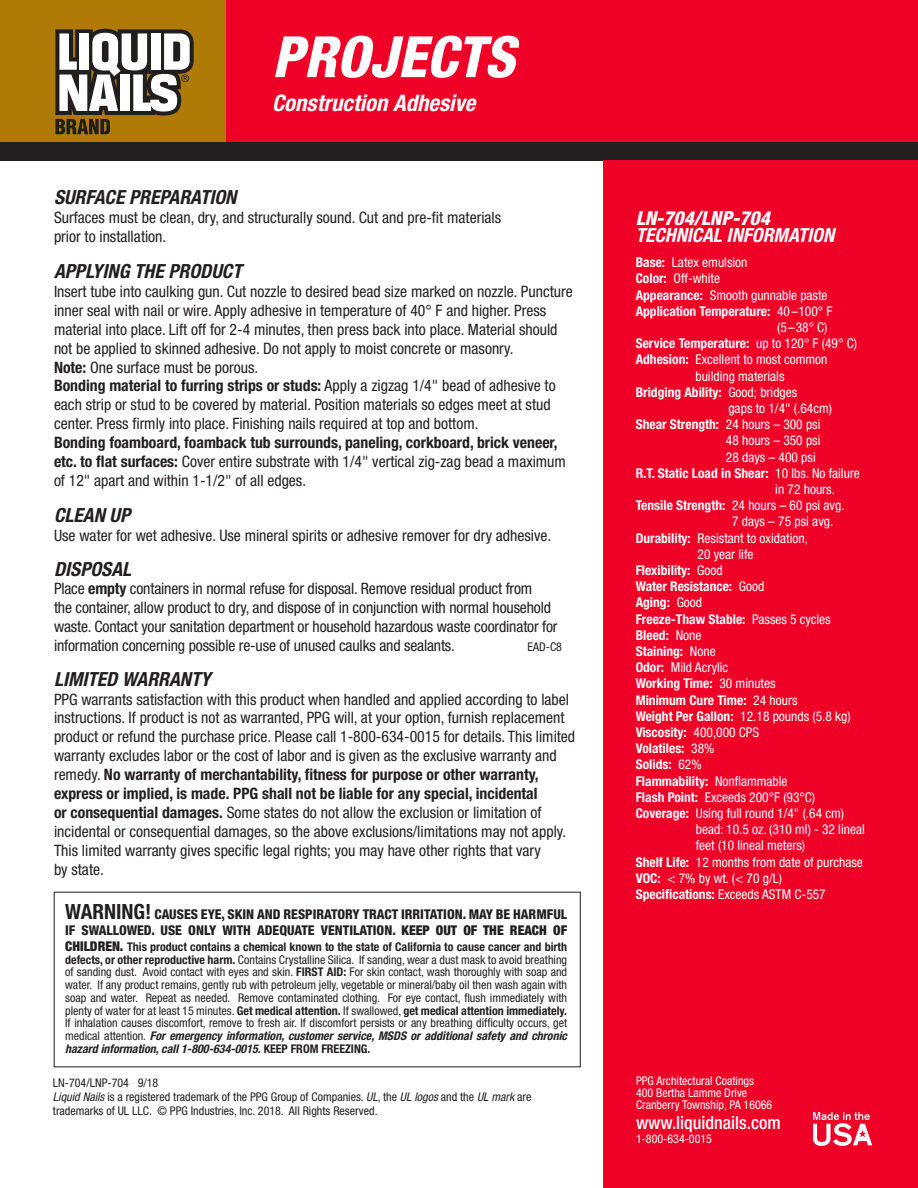
<style>
.page{position:relative;width:918px;height:1188px;background:#fff}
.page>*{position:absolute;margin:0;border:0;box-sizing:border-box;transform-origin:0 0}
.t1{font:italic 800 condensed 57px "Helvetica Neue";color:#fff}
.t2{font:italic 700 condensed 22.8px "Helvetica Neue";color:#fff}
.Paragraph_Header{font:italic 700 condensed 19.5px "Helvetica Neue";color:#231f20}
.Paragraph_Header-2{font:italic 700 condensed 19.5px "Helvetica Neue";color:#fff}
.Tech_Info_Head{font:italic 800 condensed 19.5px "Helvetica Neue";color:#fff}
.t3{font:500 condensed 18px "Helvetica Neue";color:#fff}
.t4{font:condensed 15.75px/18.9px "Helvetica Neue";color:#231f20}
.Tech_Info_Copy{font:condensed 13.5px/16.2px "Helvetica Neue";color:#fff}
.Tech_Info_Copy-2{font:700 condensed 13.5px/16.2px "Helvetica Neue";color:#fff}
.t5{font:800 condensed 13.5px/15.8px "Helvetica Neue LT Std";color:#231f20}
.t6{font:condensed 12px/12.8px "Helvetica Neue LT Std";color:#231f20;text-align:justify}
.t7{font:condensed 12px/14.4px "Helvetica Neue";color:#231f20}
.t8{font:condensed 12px "Helvetica Neue";color:#fff}
.s1{font-weight:700}
.s2{font-family:"Helvetica Neue";font-weight:700;font-size:21px}
.s3{font-family:"Helvetica Neue";font-weight:900}
.s4{font-family:"Helvetica Neue";font-weight:900;font-size:13.5px}
.s5{font-family:"Helvetica Neue";font-weight:700}
.s6{font-family:"Helvetica Neue";font-weight:700;font-style:italic}
.s7{font-style:italic}
.s8{font-weight:400}
</style>
<div class="page">
<div style="left:0;top:118px;width:918px;height:42px;background:#231f20"></div>
<div style="left:0;top:0;width:918px;height:142px;background:#b07a07"></div>
<div style="left:603px;top:160px;width:315px;height:1028px;background:#ef0027"></div>
<div style="left:226px;top:0;width:692px;height:142px;background:#ef0027"></div>
<svg style="left:55px;top:29px;width:139px;height:105px"></svg>
<svg style="left:813px;top:1112px;width:59px;height:34px"></svg>
<p class="t1" style="left:272px;top:22px;width:244px">PROJECTS</p>
<p class="t2" style="left:272px;top:89px;width:205px">Construction Adhesive</p>
<p class="Paragraph_Header" style="left:54px;top:185px;width:184px">SURFACE PREPARATION</p>
<p class="t4" style="left:54px;top:208px;width:449px">Surfaces must be clean, dry, and structurally sound. Cut and pre-fit materials prior to installation.</p>
<p class="Paragraph_Header" style="left:54px;top:259px;width:189px">APPLYING THE PRODUCT</p>
<p class="t4" style="left:54px;top:282px;width:520px">Insert tube into caulking gun. Cut nozzle to desired bead size marked on nozzle. Puncture</p>
<p class="t4" style="left:54px;top:301px;width:505px">inner seal with nail or wire. Apply adhesive in temperature of 40° F and higher. Press material into place. Lift off for 2-4 minutes, then press back into place. Material should not be applied to skinned adhesive. Do not apply to moist concrete or masonry.</p>
<p class="t4" style="left:54px;top:357px;width:206px"><span class="s1">Note:</span> One surface must be porous.</p>
<p class="t4" style="left:54px;top:376px;width:503px"><span class="s1">Bonding material to furring strips or studs:</span> Apply a zigzag 1/4" bead of adhesive to each strip or stud to be covered by material. Position materials so edges meet at stud center. Press firmly into place. Finishing nails required at top and bottom.</p>
<p class="t4" style="left:54px;top:433px;width:513px"><span class="s1">Bonding foamboard, foamback tub surrounds, paneling, corkboard, brick veneer, etc. to flat surfaces:</span> Cover entire substrate with 1/4" vertical zig-zag bead a maximum of 12" apart and within 1-1/2" of all edges.</p>
<p class="Paragraph_Header" style="left:54px;top:503px;width:78px">CLEAN UP</p>
<p class="t4" style="left:54px;top:526px;width:499px">Use water for wet adhesive. Use mineral spirits or adhesive remover for dry adhesive.</p>
<p class="Paragraph_Header" style="left:54px;top:557px;width:79px">DISPOSAL</p>
<p class="t4" style="left:54px;top:579px;width:505px">Place <span class="s1">empty</span> containers in normal refuse for disposal. Remove residual product from<br>the container, allow product to dry, and dispose of in conjunction with normal household waste. Contact your sanitation department or household hazardous waste coordinator for information concerning possible re-use of unused caulks and sealants.</p>
<p class="t7" style="left:528px;top:640px;width:36px">EAD-C8</p>
<p class="Paragraph_Header" style="left:54px;top:667px;width:158px">LIMITED WARRANTY</p>
<p class="t4" style="left:54px;top:689px;width:523px">PPG warrants satisfaction with this product when handled and applied according to label instructions. If product is not as warranted, PPG will, at your option, furnish replacement product or refund the purchase price. Please call 1-800-634-0015 for details. This limited warranty excludes labor or the cost of labor and is given as the exclusive warranty and remedy. <span class="s1">No warranty of merchantability, fitness for purpose or other warranty, express or implied, is made. PPG shall not be liable for any special, incidental<br>or consequential damages.</span> Some states do not allow the exclusion or limitation of incidental or consequential damages, so the above exclusions/limitations may not apply.<br>This limited warranty gives specific legal rights; you may have other rights that vary<br>by state.</p>
<p class="t5" style="left:65px;top:907px;width:504px"><span class="s2">WARNING!</span> CAUSES EYE, SKIN AND RESPIRATORY TRACT IRRITATION. MAY BE HARMFUL<br>IF SWALLOWED. USE ONLY WITH ADEQUATE VENTILATION. <span class="s3">KEEP OUT OF THE REACH OF</span></p>
<p class="t6" style="left:65px;top:940px;width:504px"><span class="s4">CHILDREN.</span> <span class="s5">This product contains a chemical known to the state of California to cause cancer and birth defects, or other reproductive harm.</span> Contains Crystalline Silica. If sanding, wear a dust mask to avoid breathing of sanding dust. Avoid contact with eyes and skin. <span class="s5">FIRST AID:</span> For skin contact, wash thoroughly with soap and water. If any product remains, gently rub with petroleum jelly, vegetable or mineral/baby oil then wash again with soap and water. Repeat as needed. Remove contaminated clothing. For eye contact, flush immediately with plenty of water for at least 15 minutes. <span class="s5">Get medical attention.</span> If swallowed, <span class="s5">get medical attention immediately.<br></span>If inhalation causes discomfort, remove to fresh air. If discomfort persists or any breathing difficulty occurs, get medical attention. <span class="s6">For emergency information, customer service, MSDS or additional safety and chronic hazard information, call 1-800-634-0015.</span> <span class="s5">KEEP FROM FREEZING.</span></p>
<p class="t7" style="left:53px;top:1075px;width:480px">LN-704/LNP-704 9/18<br><span class="s7">Liquid Nails</span> is a registered trademark of the PPG Group of Companies. <span class="s7">UL</span>, the <span class="s7">UL logos</span> and the <span class="s7">UL mark</span> are trademarks of UL LLC. © PPG Industries, Inc. 2018. All Rights Reserved.</p>
<p class="Tech_Info_Head" style="left:636px;top:206px;width:136px">LN-704/LNP-704</p>
<p class="Paragraph_Header-2" style="left:636px;top:224px;width:200px">TECHNICAL INFORMATION</p>
<p class="Tech_Info_Copy" style="left:636px;top:254px;width:113px"><span class="s1">Base:</span> Latex emulsion</p>
<p class="Tech_Info_Copy" style="left:636px;top:270px;width:86px"><span class="s1">Color:</span> Off-white</p>
<p class="Tech_Info_Copy" style="left:636px;top:287px;width:193px"><span class="s1">Appearance:</span> Smooth gunnable paste</p>
<p class="Tech_Info_Copy-2" style="left:777px;top:303px;width:57px;text-indent:-141px">Application Temperature: <span class="s8">40 –100° F (5–38° C)</span></p>
<p class="Tech_Info_Copy-2" style="left:636px;top:335px;width:223px">Service Temperature: <span class="s8">up to 120° F (49° C)</span></p>
<p class="Tech_Info_Copy" style="left:695px;top:351px;width:134px;text-indent:-60px"><span class="s1">Adhesion:</span> Excellent to most common building materials</p>
<p class="Tech_Info_Copy" style="left:728px;top:384px;width:105px;text-indent:-93px"><span class="s1">Bridging Ability:</span> Good; bridges<br>gaps to 1/4" (.64cm)</p>
<p class="Tech_Info_Copy" style="left:726px;top:416px;width:96px;text-align:justify;text-indent:-90px"><span class="s1">Shear Strength:</span> 24 hours – 300 psi 48 hours – 350 psi 28 days – 400 psi</p>
<p class="Tech_Info_Copy" style="left:775px;top:465px;width:86px;text-indent:-140px"><span class="s1">R.T. Static Load in Shear:</span> 10 lbs. No failure in 72 hours.</p>
<p class="Tech_Info_Copy" style="left:732px;top:497px;width:114px;text-indent:-96px"><span class="s1">Tensile Strength:</span> 24 hours – 60 psi avg.<br>7 days – 75 psi avg.</p>
<p class="Tech_Info_Copy" style="left:636px;top:530px;width:174px;text-align:center"><span class="s1">Durability:</span> Resistant to oxidation,<br>20 year life</p>
<p class="Tech_Info_Copy-2" style="left:636px;top:562px;width:89px">Flexibility: <span class="s8">Good</span></p>
<p class="Tech_Info_Copy-2" style="left:636px;top:578px;width:130px">Water Resistance: <span class="s8">Good</span></p>
<p class="Tech_Info_Copy-2" style="left:636px;top:594px;width:68px">Aging: <span class="s8">Good</span></p>
<p class="Tech_Info_Copy-2" style="left:636px;top:610px;width:196px">Freeze-Thaw Stable: <span class="s8">Passes 5 cycles</span></p>
<p class="Tech_Info_Copy-2" style="left:636px;top:627px;width:67px">Bleed: <span class="s8">None</span></p>
<p class="Tech_Info_Copy-2" style="left:636px;top:643px;width:81px">Staining: <span class="s8">None</span></p>
<p class="Tech_Info_Copy" style="left:636px;top:659px;width:94px"><span class="s1">Odor:</span> Mild Acrylic</p>
<p class="Tech_Info_Copy-2" style="left:636px;top:675px;width:141px">Working Time: <span class="s8">30 minutes</span></p>
<p class="Tech_Info_Copy-2" style="left:636px;top:691px;width:163px">Minimum Cure Time: <span class="s8">24 hours</span></p>
<p class="Tech_Info_Copy" style="left:636px;top:708px;width:216px"><span class="s1">Weight Per Gallon:</span> 12.18 pounds (5.8 kg)</p>
<p class="Tech_Info_Copy-2" style="left:636px;top:724px;width:125px">Viscosity: <span class="s8">400,000 CPS</span></p>
<p class="Tech_Info_Copy-2" style="left:636px;top:740px;width:80px">Volatiles: <span class="s8">38%</span></p>
<p class="Tech_Info_Copy-2" style="left:636px;top:756px;width:67px">Solids: <span class="s8">62%</span></p>
<p class="Tech_Info_Copy-2" style="left:636px;top:772px;width:153px">Flammability: <span class="s8">Nonflammable</span></p>
<p class="Tech_Info_Copy" style="left:636px;top:789px;width:181px"><span class="s1">Flash Point:</span> Exceeds 200°F (93°C)</p>
<p class="Tech_Info_Copy" style="left:696px;top:805px;width:170px;text-indent:-60px"><span class="s1">Coverage:</span> Using full round 1/4" (.64 cm) bead: 10.5 oz. (310 ml) - 32 lineal feet (10 lineal meters)</p>
<p class="Tech_Info_Copy" style="left:636px;top:854px;width:229px"><span class="s1">Shelf Life:</span> 12 months from date of purchase</p>
<p class="Tech_Info_Copy" style="left:636px;top:870px;width:148px"><span class="s1">VOC:</span> &lt; 7% by wt. (&lt; 70 g/L)</p>
<p class="Tech_Info_Copy" style="left:636px;top:886px;width:192px"><span class="s1">Specifications:</span> Exceeds ASTM C-557</p>
<p class="t8" style="left:636px;top:1074px;width:120px">PPG Architectural Coatings</p>
<p class="t8" style="left:636px;top:1086px;width:113px">400 Bertha Lamme Drive</p>
<p class="t8" style="left:636px;top:1098px;width:138px">Cranberry Township, PA 16066</p>
<p class="t3" style="left:636px;top:1112px;width:146px">www.liquidnails.com</p>
<p class="t8" style="left:636px;top:1132px;width:78px">1-800-634-0015</p>
</div>
